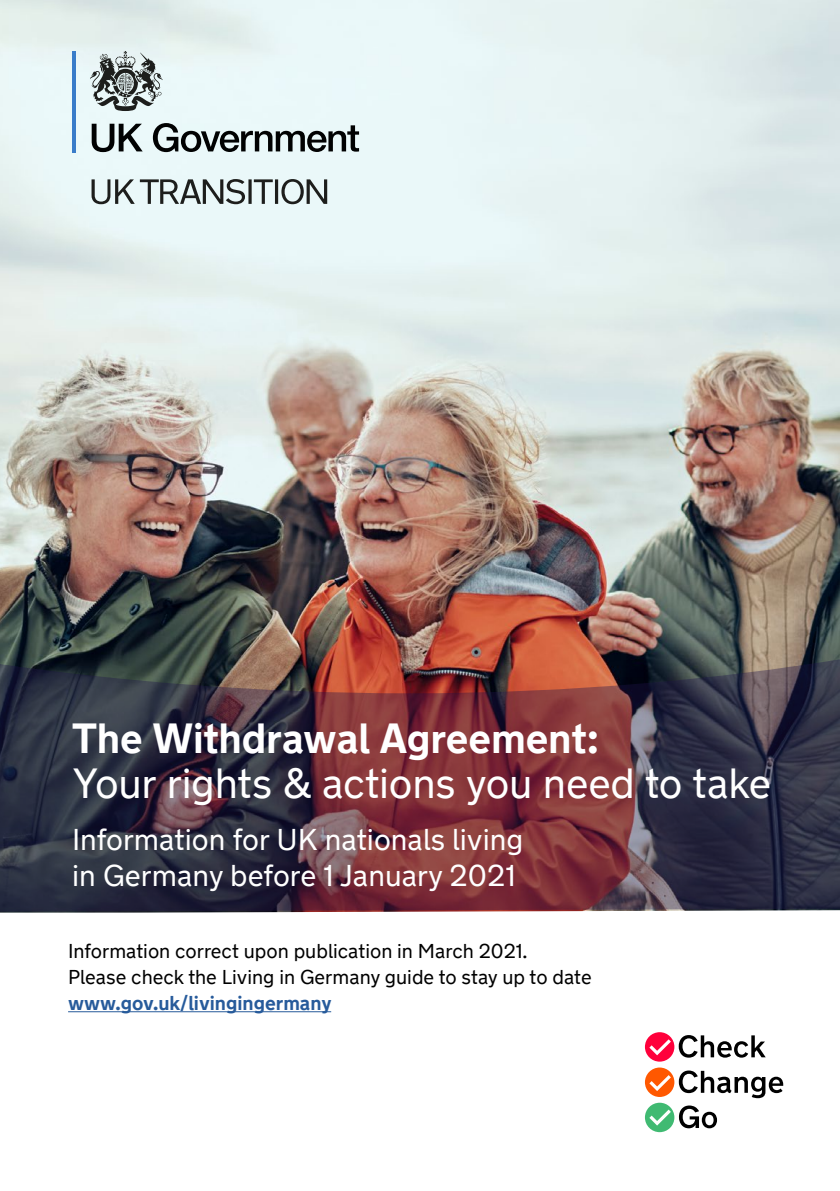
<style>
.page{position:relative;width:840px;height:1191px;background:#fff}
.page>*{position:absolute;margin:0;border:0;box-sizing:border-box;transform-origin:0 0}
.t1{font:42px "New Transport";letter-spacing:-.005em;color:#fff}
.t2{font:700 42px "New Transport";letter-spacing:-.005em;color:#fff}
.t3{font:30px/36px "New Transport";color:#fff}
.t4{font:20px/26px "New Transport";color:#000}
.t5{font:700 20px "New Transport";color:#275b9b}
</style>
<div class="page">
<img style="left:0;top:0;width:839px;height:912px">
<svg style="left:92px;top:124px;width:51px;height:28px"></svg>
<svg style="left:153px;top:123px;width:206px;height:29px;background:#959e9f"></svg>
<hr style="left:72px;top:51px;width:4px;height:101px;background:#397cc9">
<svg style="left:90px;top:51px;width:73px;height:60px;background:#9da6a5"></svg>
<svg style="left:91px;top:179px;width:236px;height:25px;background:#a5aeae"></svg>
<svg style="left:0;top:659px;width:839px;height:252px;background:#523440"></svg>
<div style="left:644px;top:1032px;width:30px;height:29px;background:#ff003b;border-radius:50%"></div>
<svg style="left:644px;top:1067px;width:30px;height:30px"></svg>
<svg style="left:678px;top:1070px;width:104px;height:28px"></svg>
<svg style="left:678px;top:1035px;width:87px;height:22px"></svg>
<svg style="left:678px;top:1105px;width:38px;height:23px"></svg>
<svg style="left:649px;top:1039px;width:21px;height:16px"></svg>
<svg style="left:649px;top:1075px;width:21px;height:16px"></svg>
<svg style="left:644px;top:1102px;width:30px;height:30px"></svg>
<svg style="left:649px;top:1109px;width:21px;height:16px"></svg>
<hr style="left:68px;top:1011px;width:263px;height:1px;background:#275b9b">
<h1 class="t2" style="left:72px;top:711px;width:528px">The Withdrawal Agreement:</h1>
<h1 class="t1" style="left:72px;top:757px;width:700px">Your rights &amp; actions you need to take</h1>
<h2 class="t3" style="left:72px;top:821px;width:452px">Information for UK nationals living in Germany before 1 January 2021</h2>
<p class="t4" style="left:68px;top:938px;width:525px">Information correct upon publication in March 2021.<br>Please check the Living in Germany guide to stay up to date</p>
<p class="t5" style="left:68px;top:990px;width:265px">www.gov.uk/livingingermany</p>
</div>
